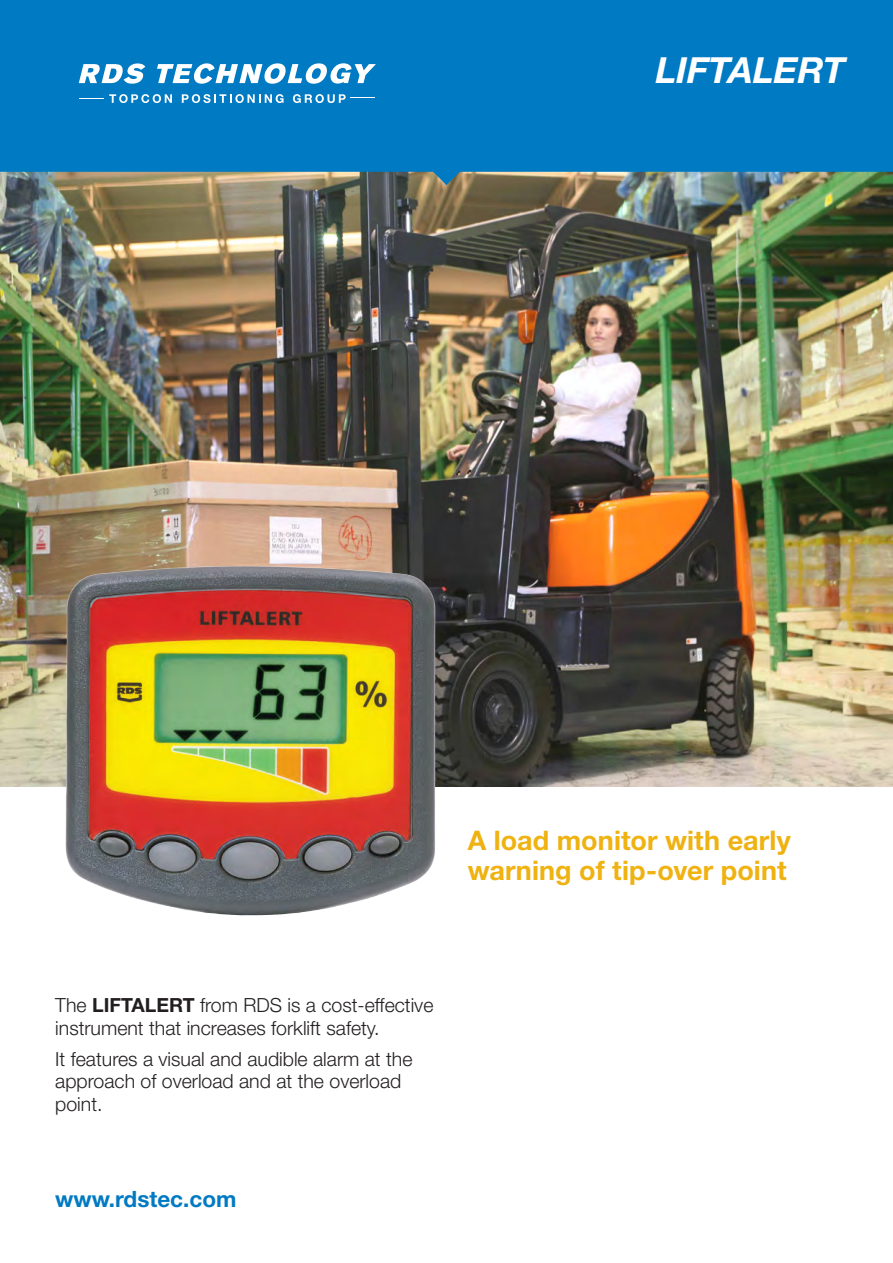
<style>
.page{position:relative;width:893px;height:1263px;background:#fff}
.page>*{position:absolute;margin:0;border:0;box-sizing:border-box;transform-origin:0 0}
.Main_Product_title{font:italic 700 36px "Helvetica Neue LT Std";color:#fff}
.Cover_text_white_Lar{font:700 27px/30px "Helvetica Neue LT Std";letter-spacing:.005em;color:#efb211}
.Web_address{font:700 22.5px "Helvetica Neue LT Std";color:#007ac2}
.Cover_text_Blue{font:300 19.5px/22.5px "Helvetica Neue LT Std";color:#231f20}
.s1{font-weight:700}
</style>
<div class="page">
<img style="left:0;top:172px;width:893px;height:615px">
<img style="left:39px;top:558px;width:417px;height:358px">
<div style="left:0;top:0;width:893px;height:172px;background:#007ac2"></div>
<svg style="left:431px;top:155px;width:30px;height:30px"></svg>
<svg style="left:79px;top:63px;width:66px;height:21px"></svg>
<svg style="left:157px;top:63px;width:219px;height:21px"></svg>
<svg style="left:79px;top:94px;width:93px;height:9px"></svg>
<svg style="left:182px;top:94px;width:102px;height:9px"></svg>
<svg style="left:293px;top:94px;width:82px;height:9px"></svg>
<p class="Main_Product_title" style="left:656px;top:47px;width:191px">LIFTALERT</p>
<p class="Cover_text_white_Lar" style="left:468px;top:824px;width:324px">A load monitor with early warning of tip-over point</p>
<p class="Cover_text_Blue" style="left:55px;top:993px;width:380px">The <span class="s1">LIFTALERT</span> from RDS is a cost-effective instrument that increases forklift safety.</p>
<p class="Cover_text_Blue" style="left:55px;top:1047px;width:359px">It features a visual and audible alarm at the approach of overload and at the overload point.</p>
<p class="Web_address" style="left:55px;top:1185px;width:183px">www.rdstec.com</p>
</div>
